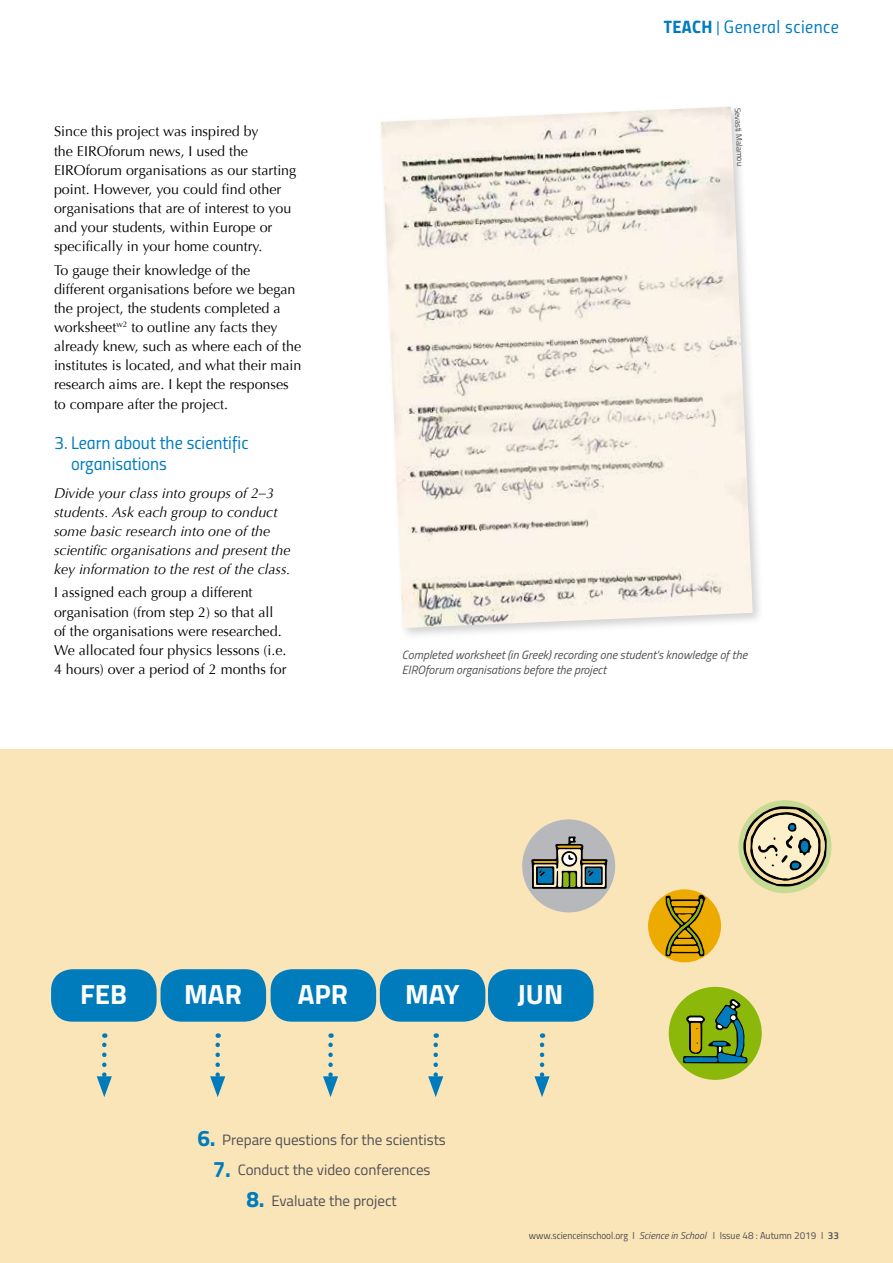
<style>
.page{position:relative;width:893px;height:1263px;background:#fff}
.page>*{position:absolute;margin:0;border:0;box-sizing:border-box;transform-origin:0 0}
.t1{font:700 27.75px "Titillium Web";color:#fff}
.t2{font:18px/21.1px "Titillium Regular Upright";color:#007cbd}
.t3{font:18px "Titillium Regular Upright";letter-spacing:.025em;color:#007cbd}
.t4{font:15px "Titillium Web";color:#504f53}
.t5{font:14.25px/19.2px "Optima";color:#000}
.t6{font:italic 14.25px/19.2px "Optima";color:#000}
.t7{font:italic 12px/15px "Titillium Web";color:#504f53}
.t8{font:10.05px "Titillium Regular Upright";color:#504f53}
.t9{font:8.25px "Titillium Web";color:#504f53}
.s1{font-family:"Titillium Bold Upright"}
.s2{font-size:15px}
.s3{font-weight:700;font-size:22.5px;color:#007cbd}
.s4{font-family:"Titillium Web";font-style:italic}
.s5{font-family:"Titillium Semibold Upright"}
</style>
<div class="page">
<div style="left:0;top:749px;width:893px;height:514px;background:#fae5b9"></div>
<div style="left:378px;top:103px;width:387px;height:537px;background:#000;opacity:.18"></div>
<img style="left:381px;top:107px;width:372px;height:521px">
<div style="left:648px;top:889px;width:73px;height:73px;background:#edaa00;border-radius:50%"></div>
<svg style="left:665px;top:894px;width:41px;height:62px"></svg>
<div style="left:669px;top:987px;width:93px;height:93px;background:#8bb809;border-radius:50%"></div>
<svg style="left:683px;top:998px;width:65px;height:82px"></svg>
<div style="left:738px;top:800px;width:93px;height:93px;background:#c8db94;border-radius:50%"></div>
<svg style="left:743px;top:806px;width:84px;height:80px"></svg>
<div style="left:51px;top:969px;width:106px;height:53px;background:#007cbd;border-radius:21px"></div>
<div style="left:161px;top:969px;width:105px;height:53px;background:#007cbd;border-radius:21px"></div>
<div style="left:271px;top:969px;width:105px;height:53px;background:#007cbd;border-radius:21px"></div>
<div style="left:380px;top:969px;width:105px;height:53px;background:#007cbd;border-radius:21px"></div>
<div style="left:488px;top:969px;width:106px;height:53px;background:#007cbd;border-radius:21px"></div>
<svg style="left:97px;top:1033px;width:15px;height:64px"></svg>
<svg style="left:210px;top:1033px;width:15px;height:64px"></svg>
<svg style="left:323px;top:1033px;width:15px;height:64px"></svg>
<svg style="left:428px;top:1033px;width:15px;height:64px"></svg>
<svg style="left:534px;top:1033px;width:16px;height:64px"></svg>
<div style="left:522px;top:819px;width:93px;height:93px;background:#b6b8bb;border-radius:50%"></div>
<svg style="left:531px;top:836px;width:77px;height:53px"></svg>
<p class="t5" style="left:54px;top:122px;width:244px">Since this project was inspired by<br>the EIROforum news, I used the EIROforum organisations as our starting point. However, you could find other organisations that are of interest to you and your students, within Europe or specifically in your home country.</p>
<p class="t5" style="left:54px;top:260px;width:249px">To gauge their knowledge of the different organisations before we began the project, the students completed a worksheet<sup>w2</sup> to outline any facts they already knew, such as where each of the institutes is located, and what their main research aims are. I kept the responses to compare after the project.</p>
<p class="t2" style="left:71px;top:431px;width:179px;text-indent:-17px">3. Learn about the scientific organisations</p>
<p class="t6" style="left:54px;top:483px;width:238px">Divide your class into groups of 2–3 students. Ask each group to conduct some basic research into one of the scientific organisations and present the key information to the rest of the class.</p>
<p class="t5" style="left:54px;top:583px;width:234px">I assigned each group a different organisation (from step 2) so that all of the organisations were researched.<br>We allocated four physics lessons (i.e.<br>4 hours) over a period of 2 months for</p>
<p class="t3" style="left:664px;top:14px;width:177px"><span class="s1">TEACH</span> <span class="s2">|</span> General science</p>
<p class="t9" style="left:744px;top:107px;width:60px;rotate:88deg">Sevasti Malamou</p>
<p class="t7" style="left:402px;top:647px;width:347px">Completed worksheet (in Greek) recording one student’s knowledge of the<br>EIROforum organisations before the project</p>
<h1 class="t1" style="left:80px;top:973px;width:49px">FEB</h1>
<h1 class="t1" style="left:184px;top:973px;width:59px">MAR</h1>
<h1 class="t1" style="left:298px;top:973px;width:52px">APR</h1>
<h1 class="t1" style="left:405px;top:973px;width:56px">MAY</h1>
<h1 class="t1" style="left:518px;top:973px;width:47px">JUN</h1>
<p class="t4" style="left:197px;top:1128px;width:250px"><span class="s3">6.</span> Prepare questions for the scientists</p>
<p class="t4" style="left:213px;top:1159px;width:219px"><span class="s3">7.</span> Conduct the video conferences</p>
<p class="t4" style="left:246px;top:1189px;width:152px"><span class="s3">8.</span> Evaluate the project</p>
<p class="t8" style="left:529px;top:1228px;width:312px">www.scienceinschool.org I <span class="s4">Science in School</span> I Issue 48 : Autumn 2019 I <span class="s5">33</span></p>
</div>
